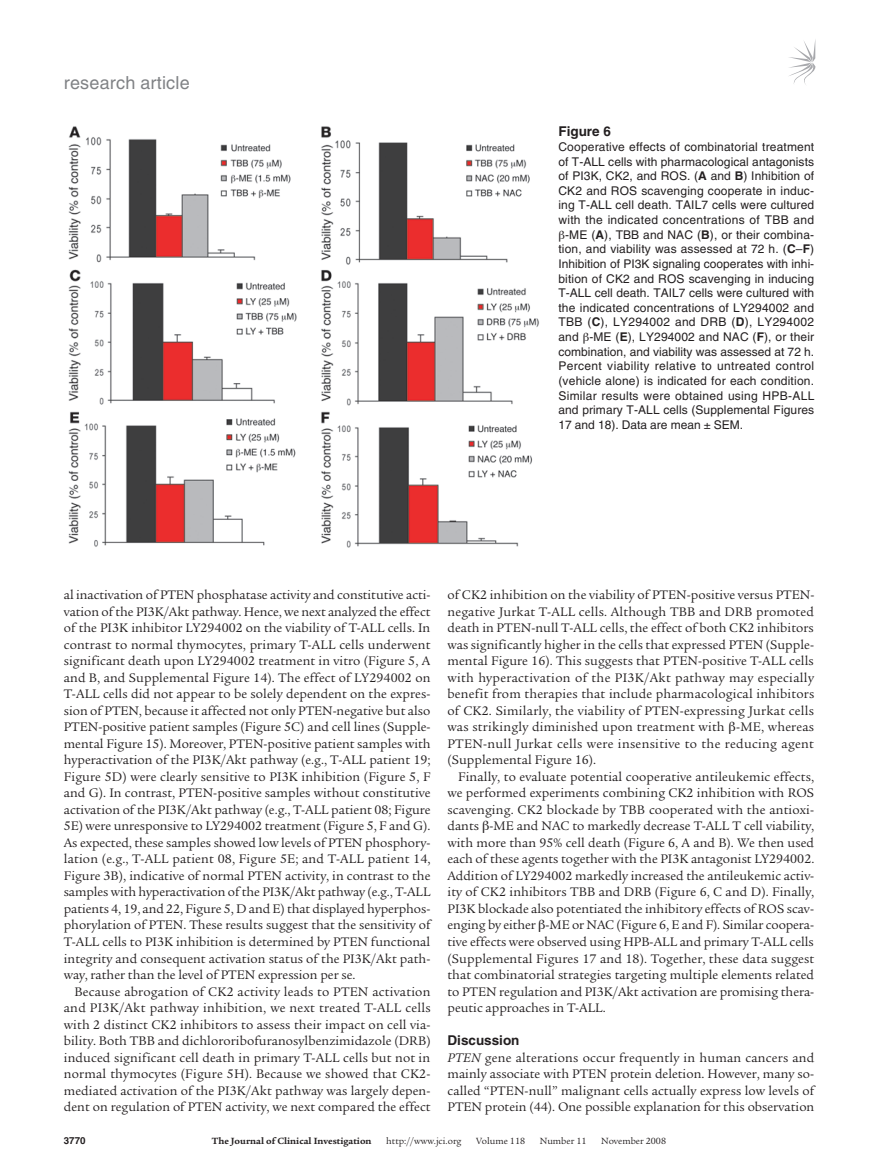
<style>
.page{position:relative;width:878px;height:1174px;background:#fff}
.page>*{position:absolute;margin:0;border:0;box-sizing:border-box;transform-origin:0 0}
.t1{font:18px "Helvetica LT Std";letter-spacing:.01em;color:#808285}
.t2{font:13.5px/16.5px "Legacy Serif Std";color:#231f20;text-align:justify}
.t3{font:700 13.5px "Helvetica LT Std";color:#231f20}
.t4{font:12px "Helvetica LT Std";letter-spacing:.015em;color:#231f20}
.t5{font:9.75px "Legacy Serif Std";color:#231f20}
.t6{font:700 9.75px "Legacy Serif Std";color:#231f20}
.t7{font:700 9.75px "Helvetica LT Std";color:#231f20}
.s1{font-weight:700}
.s2{font-style:italic}
</style>
<div class="page">
<svg style="left:789px;top:41px;width:26px;height:44px"></svg>
<img style="left:68px;top:126px;width:471px;height:422px">
<h1 class="t1" style="left:64px;top:72px;width:127px">research article</h1>
<p class="t3" style="left:558px;top:123px;width:54px">Figure 6</p>
<p class="t4" style="left:558px;top:140px;width:257px">Cooperative effects of combinatorial treatment</p>
<p class="t4" style="left:558px;top:154px;width:257px">of T-ALL cells with pharmacological antagonists</p>
<p class="t4" style="left:558px;top:169px;width:257px">of PI3K, CK2, and ROS. (<span class="s1">A</span> and <span class="s1">B</span>) Inhibition of</p>
<p class="t4" style="left:558px;top:184px;width:257px">CK2 and ROS scavenging cooperate in induc-</p>
<p class="t4" style="left:558px;top:198px;width:257px">ing T-ALL cell death. TAIL7 cells were cultured</p>
<p class="t4" style="left:558px;top:213px;width:257px">with the indicated concentrations of TBB and</p>
<p class="t4" style="left:565px;top:227px;width:250px">-ME (<span class="s1">A</span>), TBB and NAC (<span class="s1">B</span>), or their combina-</p>
<p class="t4" style="left:558px;top:242px;width:257px">tion, and viability was assessed at 72 h. (<span class="s1">C</span>–<span class="s1">F</span>)</p>
<p class="t4" style="left:558px;top:257px;width:257px">Inhibition of PI3K signaling cooperates with inhi-</p>
<p class="t4" style="left:558px;top:271px;width:257px">bition of CK2 and ROS scavenging in inducing</p>
<p class="t4" style="left:558px;top:286px;width:257px">T-ALL cell death. TAIL7 cells were cultured with</p>
<p class="t4" style="left:558px;top:301px;width:257px">the indicated concentrations of LY294002 and</p>
<p class="t4" style="left:558px;top:315px;width:257px">TBB (<span class="s1">C</span>), LY294002 and DRB (<span class="s1">D</span>), LY294002</p>
<p class="t4" style="left:558px;top:330px;width:257px">and -ME (<span class="s1">E</span>), LY294002 and NAC (<span class="s1">F</span>), or their</p>
<p class="t4" style="left:558px;top:344px;width:257px">combination, and viability was assessed at 72 h.</p>
<p class="t4" style="left:558px;top:359px;width:257px">Percent viability relative to untreated control</p>
<p class="t4" style="left:558px;top:374px;width:257px">(vehicle alone) is indicated for each condition.</p>
<p class="t4" style="left:558px;top:388px;width:257px">Similar results were obtained using HPB-ALL</p>
<p class="t4" style="left:558px;top:403px;width:257px">and primary T-ALL cells (Supplemental Figures</p>
<p class="t4" style="left:558px;top:418px;width:186px">17 and 18). Data are mean ± SEM.</p>
<p class="t2" style="left:64px;top:587px;width:368px">al inactivation of PTEN phosphatase activity and constitutive acti&shy;vation of the PI3K/Akt pathway. Hence, we next analyzed the effect of the PI3K inhibitor LY294002 on the viability of T-ALL cells. In contrast to normal thymocytes, primary T-ALL cells underwent significant death upon LY294002 treatment in vitro (Figure 5, A and B, and Supplemental Figure 14). The effect of LY294002 on T-ALL cells did not appear to be solely dependent on the expres&shy;sion of PTEN, because it affected not only PTEN-negative but also PTEN-positive patient samples (Figure 5C) and cell lines (Supple&shy;mental Figure 15). Moreover, PTEN-positive patient samples with hyperactivation of the PI3K/Akt pathway (e.g., T-ALL patient 19; Figure 5D) were clearly sensitive to PI3K inhibition (Figure 5, F and G). In contrast, PTEN-positive samples without constitutive activation of the PI3K/Akt pathway (e.g., T-ALL patient 08; Figure 5E) were unresponsive to LY294002 treatment (Figure 5, F and G).<br>As expected, these samples showed low levels of PTEN phosphory&shy;lation (e.g., T-ALL patient 08, Figure 5E; and T-ALL patient 14, Figure 3B), indicative of normal PTEN activity, in contrast to the samples with hyperactivation of the PI3K/Akt pathway (e.g., T-ALL patients 4, 19, and 22, Figure 5, D and E) that displayed hyperphos&shy;phorylation of PTEN. These results suggest that the sensitivity of T-ALL cells to PI3K inhibition is determined by PTEN functional integrity and consequent activation status of the PI3K/Akt path&shy;way, rather than the level of PTEN expression per se.</p>
<p class="t2" style="left:64px;top:983px;width:368px;text-indent:11px">Because abrogation of CK2 activity leads to PTEN activation and PI3K/Akt pathway inhibition, we next treated T-ALL cells with 2 distinct CK2 inhibitors to assess their impact on cell via&shy;bility. Both TBB and dichlororibofuranosylbenzimidazole (DRB) induced significant cell death in primary T-ALL cells but not in normal thymocytes (Figure 5H). Because we showed that CK2- mediated activation of the PI3K/Akt pathway was largely depen&shy;dent on regulation of PTEN activity, we next compared the effect</p>
<p class="t2" style="left:447px;top:587px;width:368px">of CK2 inhibition on the viability of PTEN-positive versus PTEN&shy;negative Jurkat T-ALL cells. Although TBB and DRB promoted death in PTEN-null T-ALL cells, the effect of both CK2 inhibitors was significantly higher in the cells that expressed PTEN (Supple&shy;mental Figure 16). This suggests that PTEN-positive T-ALL cells with hyperactivation of the PI3K/Akt pathway may especially benefit from therapies that include pharmacological inhibitors of CK2. Similarly, the viability of PTEN-expressing Jurkat cells was strikingly diminished upon treatment with -ME, whereas PTEN-null Jurkat cells were insensitive to the reducing agent (Supplemental Figure 16).</p>
<p class="t2" style="left:447px;top:768px;width:368px;text-indent:11px">Finally, to evaluate potential cooperative antileukemic effects, we performed experiments combining CK2 inhibition with ROS scavenging. CK2 blockade by TBB cooperated with the antioxi&shy;dants -ME and NAC to markedly decrease T-ALL T cell viability, with more than 95% cell death (Figure 6, A and B). We then used each of these agents together with the PI3K antagonist LY294002.<br>Addition of LY294002 markedly increased the antileukemic activ&shy;ity of CK2 inhibitors TBB and DRB (Figure 6, C and D). Finally, PI3K blockade also potentiated the inhibitory effects of ROS scav&shy;enging by either -ME or NAC (Figure 6, E and F). Similar coopera&shy;tive effects were observed using HPB-ALL and primary T-ALL cells (Supplemental Figures 17 and 18). Together, these data suggest that combinatorial strategies targeting multiple elements related to PTEN regulation and PI3K/Akt activation are promising thera&shy;peutic approaches in T-ALL.</p>
<p class="t3" style="left:447px;top:1032px;width:74px">Discussion</p>
<p class="t2" style="left:447px;top:1049px;width:368px"><span class="s2">PTEN</span> gene alterations occur frequently in human cancers and mainly associate with PTEN protein deletion. However, many so&shy;called “PTEN-null” malignant cells actually express low levels of PTEN protein (44). One possible explanation for this observation</p>
<p class="t7" style="left:64px;top:1134px;width:23px">3770</p>
<p class="t6" style="left:212px;top:1135px;width:161px">The Journal of Clinical Investigation</p>
<p class="t5" style="left:386px;top:1135px;width:77px">http://www.jci.org</p>
<p class="t5" style="left:476px;top:1135px;width:50px">Volume 118</p>
<p class="t5" style="left:540px;top:1135px;width:48px">Number 11</p>
<p class="t5" style="left:601px;top:1135px;width:66px">November 2008</p>
</div>
